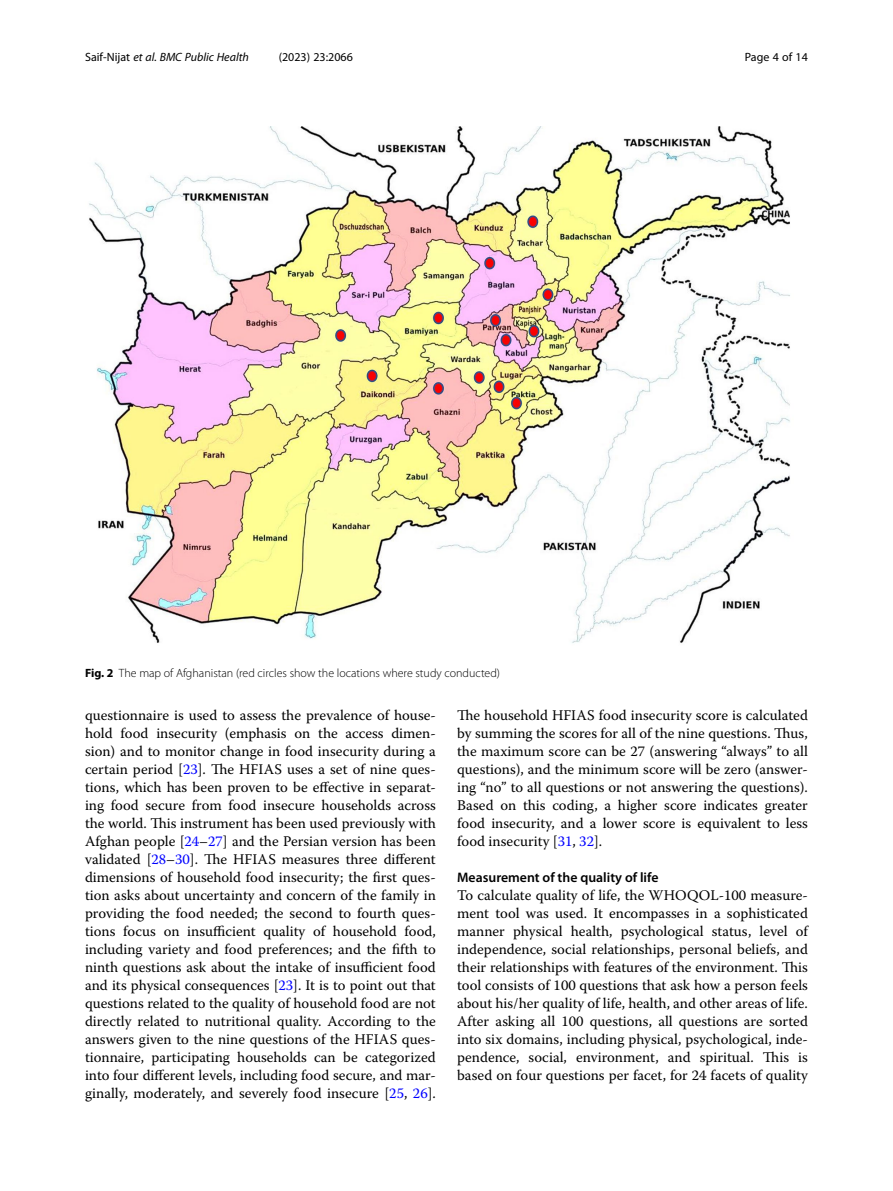
<style>
.page{position:relative;width:893px;height:1191px;background:#fff}
.page>*{position:absolute;margin:0;border:0;box-sizing:border-box;transform-origin:0 0}
.Body_Text{font:14.7px/18px "Warnock Pro";color:#000;text-align:justify}
.Head_2{font:600 13.8px "Myriad Pro";color:#000}
.Figure_Caption{font:300 12px "Myriad Pro";color:#000}
.t1{font:italic 12px "Myriad Pro";color:#000}
.t2{font:12px "Myriad Pro";color:#000}
.s1{font-style:normal}
.s2{font-weight:700}
.s3{color:#00f}
</style>
<div class="page">
<img style="left:89px;top:126px;width:701px;height:517px">
<p class="t1" style="left:85px;top:50px;width:165px"><span class="s1">Saif-Nijat</span> et al. BMC Public Health</p>
<p class="t2" style="left:279px;top:50px;width:76px">(2023) 23:2066</p>
<p class="t2" style="left:745px;top:50px;width:65px">Page 4 of 14</p>
<p class="Figure_Caption" style="left:85px;top:666px;width:417px"><span class="s2">Fig. 2</span> The map of Afghanistan (red circles show the locations where study conducted)</p>
<p class="Body_Text" style="left:85px;top:706px;width:352px">questionnaire is used to assess the prevalence of house&shy;hold food insecurity (emphasis on the access dimen&shy;sion) and to monitor change in food insecurity during a certain period [<span class="s3">23</span>]. The HFIAS uses a set of nine ques&shy;tions, which has been proven to be effective in separat&shy;ing food secure from food insecure households across the world. This instrument has been used previously with Afghan people [<span class="s3">24</span>–<span class="s3">27</span>] and the Persian version has been validated [<span class="s3">28</span>–<span class="s3">30</span>]. The HFIAS measures three different dimensions of household food insecurity; the first ques&shy;tion asks about uncertainty and concern of the family in providing the food needed; the second to fourth ques&shy;tions focus on insufficient quality of household food, including variety and food preferences; and the fifth to ninth questions ask about the intake of insufficient food and its physical consequences [<span class="s3">23</span>]. It is to point out that questions related to the quality of household food are not directly related to nutritional quality. According to the answers given to the nine questions of the HFIAS ques&shy;tionnaire, participating households can be categorized into four different levels, including food secure, and mar&shy;ginally, moderately, and severely food insecure [<span class="s3">25</span>, <span class="s3">26</span>].</p>
<p class="Body_Text" style="left:457px;top:706px;width:352px">The household HFIAS food insecurity score is calculated by summing the scores for all of the nine questions. Thus, the maximum score can be 27 (answering “always” to all questions), and the minimum score will be zero (answer&shy;ing “no” to all questions or not answering the questions).<br>Based on this coding, a higher score indicates greater food insecurity, and a lower score is equivalent to less food insecurity [<span class="s3">31</span>, <span class="s3">32</span>].</p>
<p class="Head_2" style="left:457px;top:869px;width:203px">Measurement of the quality of life</p>
<p class="Body_Text" style="left:457px;top:886px;width:352px">To calculate quality of life, the WHOQOL-100 measure&shy;ment tool was used. It encompasses in a sophisticated manner physical health, psychological status, level of independence, social relationships, personal beliefs, and their relationships with features of the environment. This tool consists of 100 questions that ask how a person feels about his/her quality of life, health, and other areas of life.<br>After asking all 100 questions, all questions are sorted into six domains, including physical, psychological, inde&shy;pendence, social, environment, and spiritual. This is based on four questions per facet, for 24 facets of quality</p>
</div>
